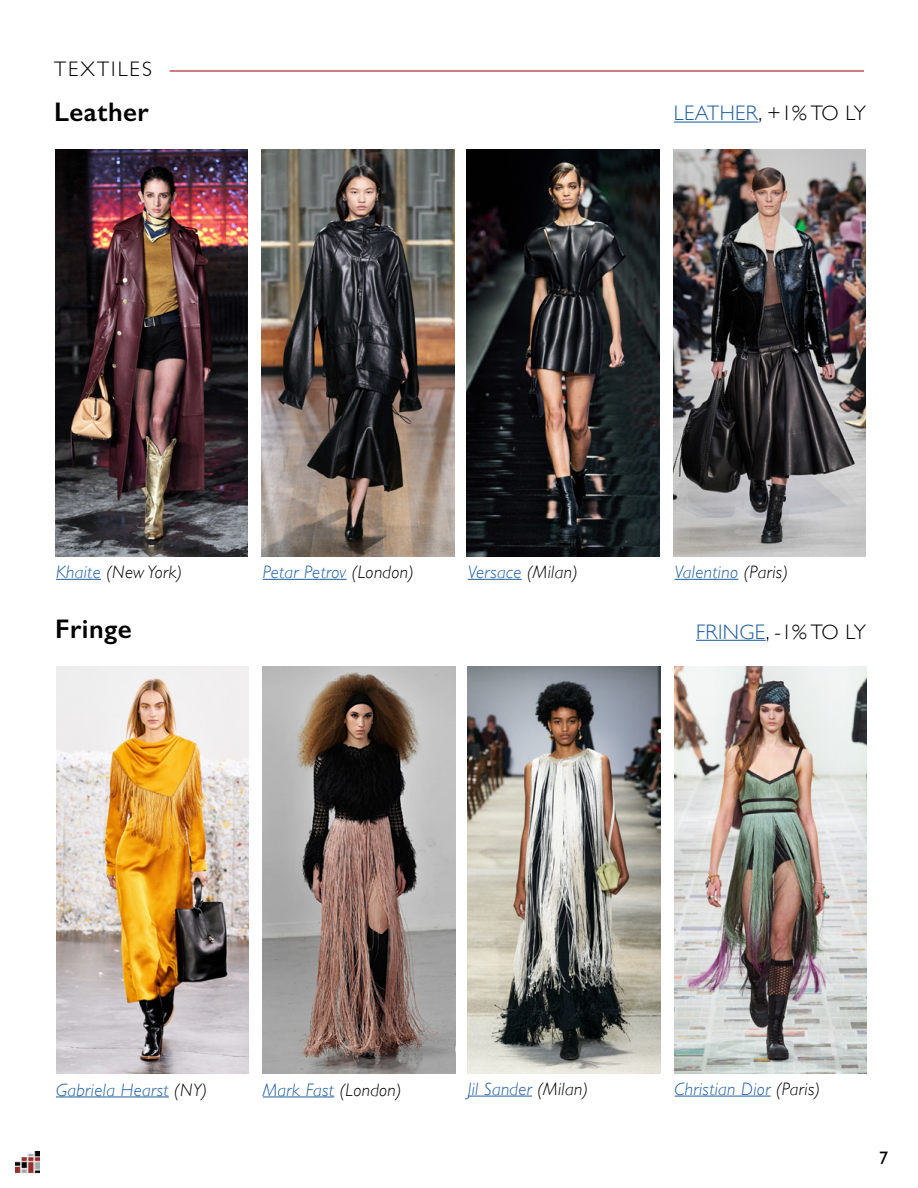
<style>
.page{position:relative;width:918px;height:1188px;background:#fff}
.page>*{position:absolute;margin:0;border:0;box-sizing:border-box;transform-origin:0 0}
.t1{font:600 27px "Gill Sans";letter-spacing:.02em;color:#000}
.t2{font:300 21px "Gill Sans";letter-spacing:.02em;color:#000}
.t3{font:300 21px "Gill Sans";letter-spacing:.1em;color:#000}
.t4{font:italic 300 18px "Gill Sans";letter-spacing:.02em;color:#215e9e}
.t5{font:italic 300 18px "Gill Sans";letter-spacing:.02em;color:#000}
.t6{font:18px "Gill Sans";color:#000}
.s1{color:#215e9e}
.s2{color:#000}
</style>
<div class="page">
<hr style="left:170px;top:70px;width:694px;height:2px;background:#a11d24">
<img style="left:55px;top:149px;width:193px;height:408px">
<img style="left:16px;top:1152px;width:24px;height:22px">
<img style="left:262px;top:149px;width:192px;height:408px">
<img style="left:467px;top:149px;width:193px;height:408px">
<img style="left:673px;top:149px;width:193px;height:407px">
<img style="left:56px;top:666px;width:193px;height:407px">
<img style="left:263px;top:666px;width:192px;height:407px">
<img style="left:468px;top:666px;width:193px;height:407px">
<img style="left:674px;top:666px;width:193px;height:407px">
<hr style="left:674px;top:122px;width:84px;height:1px;background:#215e9e">
<hr style="left:696px;top:640px;width:70px;height:1px;background:#215e9e">
<hr style="left:56px;top:579px;width:45px;height:1px;background:#215e9e">
<hr style="left:263px;top:579px;width:84px;height:1px;background:#215e9e">
<hr style="left:468px;top:579px;width:54px;height:1px;background:#215e9e">
<hr style="left:675px;top:579px;width:63px;height:1px;background:#215e9e">
<hr style="left:56px;top:1097px;width:113px;height:1px;background:#215e9e">
<hr style="left:263px;top:1097px;width:71px;height:1px;background:#215e9e">
<hr style="left:468px;top:1096px;width:64px;height:1px;background:#215e9e">
<hr style="left:675px;top:1096px;width:96px;height:1px;background:#215e9e">
<p class="t3" style="left:54px;top:53px;width:99px">TEXTILES</p>
<h1 class="t1" style="left:54px;top:96px;width:96px">Leather</h1>
<p class="t2" style="left:674px;top:97px;width:193px"><span class="s1">LEATHER</span>, +1% TO LY</p>
<p class="t5" style="left:56px;top:562px;width:128px"><span class="s1">Khaite</span> (New York)</p>
<p class="t4" style="left:263px;top:562px;width:153px">Petar Petrov <span class="s2">(London)</span></p>
<p class="t4" style="left:468px;top:562px;width:112px">Versace <span class="s2">(Milan)</span></p>
<p class="t4" style="left:675px;top:562px;width:115px">Valentino <span class="s2">(Paris)</span></p>
<h1 class="t1" style="left:55px;top:612px;width:78px">Fringe</h1>
<p class="t2" style="left:696px;top:615px;width:171px"><span class="s1">FRINGE</span>, -1% TO LY</p>
<p class="t4" style="left:56px;top:1079px;width:153px">Gabriela Hearst <span class="s2">(NY)</span></p>
<p class="t4" style="left:263px;top:1079px;width:140px">Mark Fast <span class="s2">(London)</span></p>
<p class="t4" style="left:468px;top:1079px;width:122px">Jil Sander <span class="s2">(Milan)</span></p>
<p class="t4" style="left:675px;top:1079px;width:147px">Christian Dior <span class="s2">(Paris)</span></p>
<p class="t6" style="left:879px;top:1147px;width:10px">7</p>
</div>
